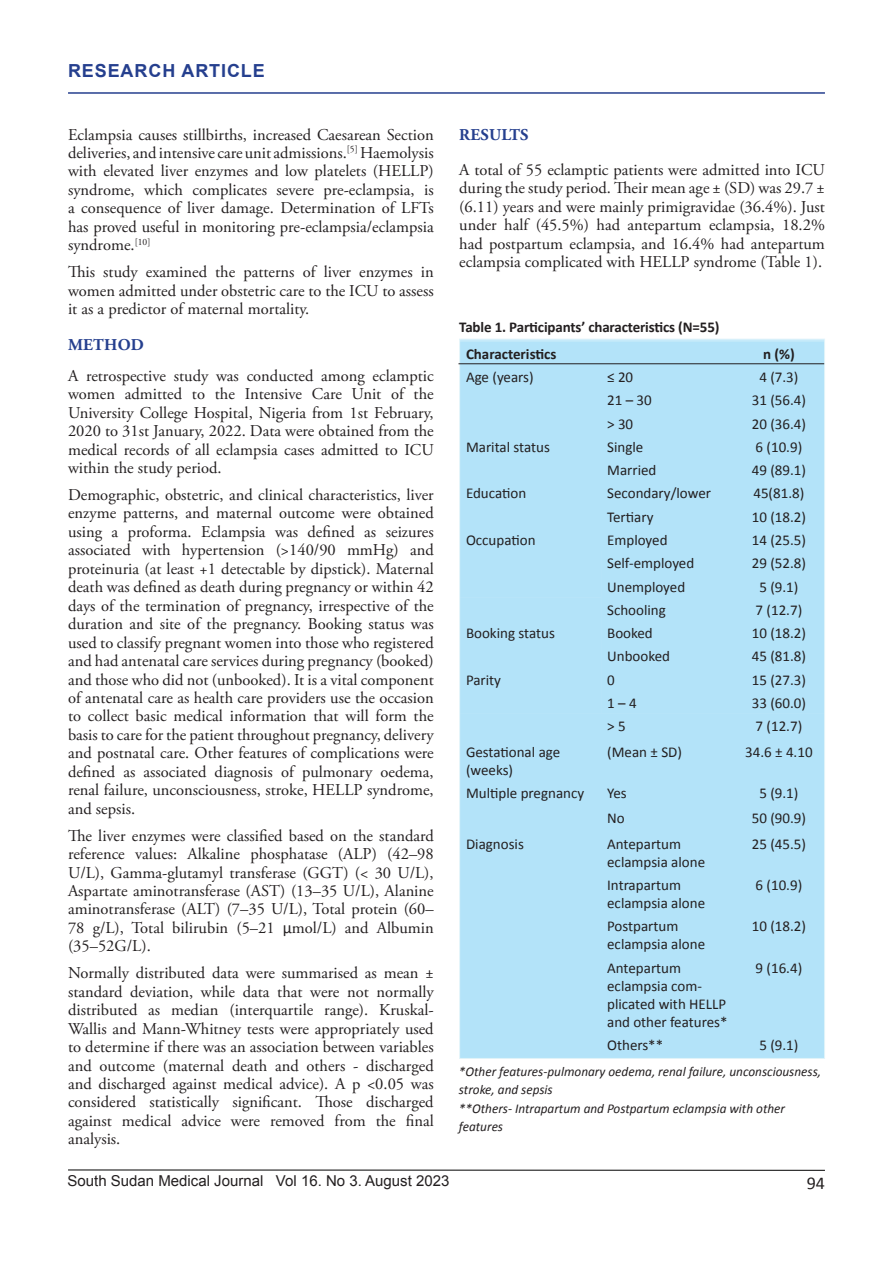
<style>
.page{position:relative;width:893px;height:1263px;background:#fff}
.page>*{position:absolute;margin:0;border:0;box-sizing:border-box;transform-origin:0 0}
.Sidebar{font:700 18px "Arial";letter-spacing:.05em;color:#253f8e}
.t1{font:18px "Calibri";color:#231f20}
.t2{font:16.5px/18.5px "Adobe Garamond Pro";color:#231f20;text-align:justify}
.t3{font:700 16.5px "Adobe Garamond Pro";letter-spacing:.015em;color:#253f8e}
.t4{font:15px/18px "Calibri";color:#231f20}
.t5{font:700 15px "Calibri";letter-spacing:-.01em;color:#231f20}
.t6{font:15px "Arial";color:#231f20}
.t7{font:italic 13.5px/18.5px "Calibri";color:#231f20}
.s1{font-family:"Calibri"}
</style>
<div class="page">
<hr style="left:68px;top:1170px;width:757px;height:1px;background:#000">
<hr style="left:68px;top:92px;width:757px;height:2px;background:#253f8e">
<div style="left:461px;top:342px;width:362px;height:715px;background:#b3e3f9"></div>
<div style="left:461px;top:551px;width:362px;height:163px;background:#b3e3f9"></div>
<hr style="left:458px;top:363px;width:366px;height:1px;background:#231f20">
<p class="Sidebar" style="left:68px;top:59px;width:198px">RESEARCH ARTICLE</p>
<p class="t2" style="left:68px;top:126px;width:367px">Eclampsia causes stillbirths, increased Caesarean Section deliveries, and intensive care unit admissions.<sup>[5]</sup> Haemolysis with elevated liver enzymes and low platelets (HELLP) syndrome, which complicates severe pre-eclampsia, is a consequence of liver damage. Determination of LFTs has proved useful in monitoring pre-eclampsia/eclampsia syndrome.<sup>[10]</sup></p>
<p class="t2" style="left:68px;top:263px;width:367px">This study examined the patterns of liver enzymes in women admitted under obstetric care to the ICU to assess it as a predictor of maternal mortality.</p>
<p class="t3" style="left:68px;top:335px;width:77px">METHOD</p>
<p class="t2" style="left:68px;top:367px;width:367px">A retrospective study was conducted among eclamptic women admitted to the Intensive Care Unit of the University College Hospital, Nigeria from 1st February, 2020 to 31st January, 2022. Data were obtained from the medical records of all eclampsia cases admitted to ICU within the study period.</p>
<p class="t2" style="left:68px;top:486px;width:367px">Demographic, obstetric, and clinical characteristics, liver enzyme patterns, and maternal outcome were obtained using a proforma. Eclampsia was defined as seizures associated with hypertension (&gt;140/90 mmHg) and proteinuria (at least +1 detectable by dipstick). Maternal death was defined as death during pregnancy or within 42 days of the termination of pregnancy, irrespective of the duration and site of the pregnancy. Booking status was used to classify pregnant women into those who registered and had antenatal care services during pregnancy (booked) and those who did not (unbooked). It is a vital component of antenatal care as health care providers use the occasion to collect basic medical information that will form the basis to care for the patient throughout pregnancy, delivery and postnatal care. Other features of complications were defined as associated diagnosis of pulmonary oedema, renal failure, unconsciousness, stroke, HELLP syndrome, and sepsis.</p>
<p class="t2" style="left:68px;top:827px;width:367px">The liver enzymes were classified based on the standard reference values: Alkaline phosphatase (ALP) (42–98<br>U/L), Gamma-glutamyl transferase (GGT) (&lt; 30 U/L), Aspartate aminotransferase (AST) (13–35 U/L), Alanine aminotransferase (ALT) (7–35 U/L), Total protein (60– 78 g/L), Total bilirubin (5–21 <span class="s1">μ</span>mol/L) and Albumin (35–52G/L).</p>
<p class="t2" style="left:68px;top:964px;width:367px">Normally distributed data were summarised as mean ± standard deviation, while data that were not normally distributed as median (interquartile range). Kruskal-Wallis and Mann-Whitney tests were appropriately used to determine if there was an association between variables and outcome (maternal death and others - discharged and discharged against medical advice). A p &lt;0.05 was considered statistically significant. Those discharged against medical advice were removed from the final analysis.</p>
<p class="t3" style="left:459px;top:125px;width:71px">RESULTS</p>
<p class="t2" style="left:459px;top:161px;width:367px">A total of 55 eclamptic patients were admitted into ICU during the study period. Their mean age ± (SD) was 29.7 ± (6.11) years and were mainly primigravidae (36.4%). Just under half (45.5%) had antepartum eclampsia, 18.2% had postpartum eclampsia, and 16.4% had antepartum eclampsia complicated with HELLP syndrome (Table 1).</p>
<p class="t5" style="left:459px;top:316px;width:262px">Table 1. Participants’ characteristics (N=55)</p>
<p class="t5" style="left:466px;top:343px;width:92px">Characteristics</p>
<p class="t5" style="left:763px;top:343px;width:33px">n (%)</p>
<p class="t4" style="left:466px;top:368px;width:69px">Age (years)</p>
<p class="t4" style="left:607px;top:368px;width:28px">≤ 20</p>
<p class="t4" style="left:759px;top:368px;width:41px">4 (7.3)</p>
<p class="t4" style="left:607px;top:391px;width:46px">21 – 30</p>
<p class="t4" style="left:752px;top:391px;width:56px">31 (56.4)</p>
<p class="t4" style="left:607px;top:414px;width:28px">&gt; 30</p>
<p class="t4" style="left:752px;top:414px;width:56px">20 (36.4)</p>
<p class="t4" style="left:466px;top:438px;width:85px">Marital status</p>
<p class="t4" style="left:607px;top:438px;width:38px">Single</p>
<p class="t4" style="left:755px;top:438px;width:48px">6 (10.9)</p>
<p class="t4" style="left:607px;top:461px;width:51px">Married</p>
<p class="t4" style="left:752px;top:461px;width:56px">49 (89.1)</p>
<p class="t4" style="left:466px;top:484px;width:62px">Education</p>
<p class="t4" style="left:607px;top:484px;width:105px">Secondary/lower</p>
<p class="t4" style="left:753px;top:484px;width:52px">45(81.8)</p>
<p class="t4" style="left:607px;top:507px;width:48px">Tertiary</p>
<p class="t4" style="left:752px;top:507px;width:56px">10 (18.2)</p>
<p class="t4" style="left:466px;top:531px;width:71px">Occupation</p>
<p class="t4" style="left:607px;top:531px;width:62px">Employed</p>
<p class="t4" style="left:752px;top:531px;width:56px">14 (25.5)</p>
<p class="t4" style="left:607px;top:554px;width:89px">Self-employed</p>
<p class="t4" style="left:752px;top:554px;width:56px">29 (52.8)</p>
<p class="t4" style="left:607px;top:577px;width:80px">Unemployed</p>
<p class="t4" style="left:759px;top:577px;width:41px">5 (9.1)</p>
<p class="t4" style="left:607px;top:600px;width:60px">Schooling</p>
<p class="t4" style="left:755px;top:600px;width:48px">7 (12.7)</p>
<p class="t4" style="left:466px;top:624px;width:90px">Booking status</p>
<p class="t4" style="left:607px;top:624px;width:47px">Booked</p>
<p class="t4" style="left:752px;top:624px;width:56px">10 (18.2)</p>
<p class="t4" style="left:607px;top:647px;width:64px">Unbooked</p>
<p class="t4" style="left:752px;top:647px;width:56px">45 (81.8)</p>
<p class="t4" style="left:466px;top:670px;width:37px">Parity</p>
<p class="t4" style="left:607px;top:670px;width:9px">0</p>
<p class="t4" style="left:752px;top:670px;width:56px">15 (27.3)</p>
<p class="t4" style="left:607px;top:693px;width:31px">1 – 4</p>
<p class="t4" style="left:752px;top:693px;width:56px">33 (60.0)</p>
<p class="t4" style="left:607px;top:717px;width:20px">&gt; 5</p>
<p class="t4" style="left:755px;top:717px;width:48px">7 (12.7)</p>
<p class="t4" style="left:466px;top:742px;width:96px">Gestational age (weeks)</p>
<p class="t4" style="left:607px;top:742px;width:76px">(Mean ± SD)</p>
<p class="t4" style="left:745px;top:742px;width:69px">34.6 ± 4.10</p>
<p class="t4" style="left:466px;top:783px;width:120px">Multiple pregnancy</p>
<p class="t4" style="left:607px;top:783px;width:21px">Yes</p>
<p class="t4" style="left:759px;top:783px;width:41px">5 (9.1)</p>
<p class="t4" style="left:607px;top:809px;width:19px">No</p>
<p class="t4" style="left:752px;top:809px;width:56px">50 (90.9)</p>
<p class="t4" style="left:466px;top:834px;width:59px">Diagnosis</p>
<p class="t4" style="left:607px;top:834px;width:99px">Antepartum eclampsia alone</p>
<p class="t4" style="left:752px;top:834px;width:56px">25 (45.5)</p>
<p class="t4" style="left:607px;top:876px;width:99px">Intrapartum eclampsia alone</p>
<p class="t4" style="left:755px;top:876px;width:48px">6 (10.9)</p>
<p class="t4" style="left:607px;top:917px;width:99px">Postpartum eclampsia alone</p>
<p class="t4" style="left:752px;top:917px;width:56px">10 (18.2)</p>
<p class="t4" style="left:607px;top:958px;width:122px">Antepartum eclampsia com&shy;plicated with HELLP and other features*</p>
<p class="t4" style="left:755px;top:958px;width:48px">9 (16.4)</p>
<p class="t4" style="left:607px;top:1035px;width:58px">Others**</p>
<p class="t4" style="left:759px;top:1035px;width:41px">5 (9.1)</p>
<p class="t7" style="left:459px;top:1061px;width:364px">*Other features-pulmonary oedema, renal failure, unconsciousness, stroke, and sepsis</p>
<p class="t7" style="left:459px;top:1098px;width:328px">**Others- Intrapartum and Postpartum eclampsia with other features</p>
<p class="t6" style="left:68px;top:1170px;width:383px">South Sudan Medical Journal Vol 16. No 3. August 2023</p>
<p class="t1" style="left:807px;top:1171px;width:20px">94</p>
</div>
